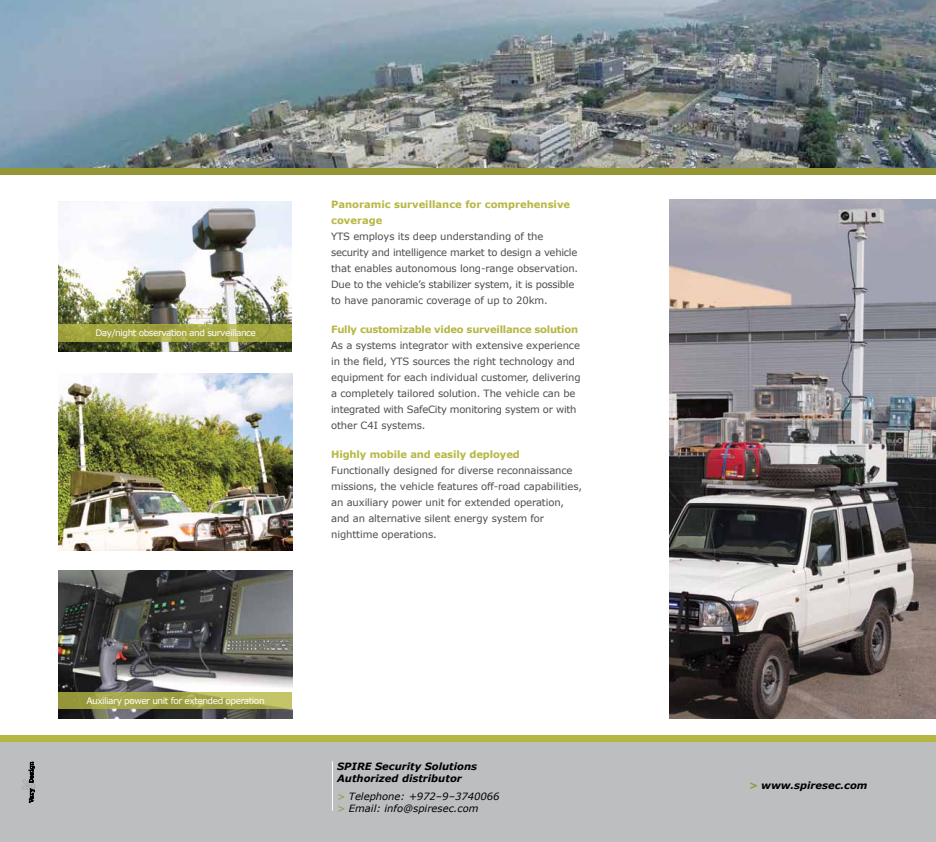
<style>
.page{position:relative;width:936px;height:842px;background:#fff}
.page>*{position:absolute;margin:0;border:0;box-sizing:border-box;transform-origin:0 0}
.t1{font:10px/16px "Verdana";letter-spacing:-.01em;color:#4d4d4f}
.t2{font:700 10px/16px "Verdana";letter-spacing:-.01em;color:#b6b743}
.t3{font:italic 700 10px/12px "Verdana";color:#000}
.t4{font:italic 10px/12px "Verdana";color:#000}
.t5{font:9px "Verdana";letter-spacing:-.05em;color:#fff}
.s1{color:#949635}
</style>
<div class="page">
<img style="left:59px;top:373px;width:233px;height:177px">
<img style="left:59px;top:571px;width:233px;height:148px">
<img style="left:0;top:0;width:935px;height:168px">
<div style="left:0;top:168px;width:935px;height:6px;background:#949635"></div>
<img style="left:59px;top:201px;width:233px;height:150px">
<svg style="left:59px;top:325px;width:233px;height:17px;fill:#a2a53f"></svg>
<svg style="left:59px;top:692px;width:233px;height:17px"></svg>
<img style="left:669px;top:200px;width:266px;height:519px">
<div style="left:0;top:735px;width:935px;height:8px;background:#b6b743"></div>
<div style="left:0;top:743px;width:935px;height:99px;background:#bcbec0"></div>
<svg style="left:22px;top:762px;width:13px;height:41px"></svg>
<hr style="left:332px;top:761px;width:1px;height:50px;background:#fff">
<p class="t5" style="left:95px;top:326px;width:162px">Day/night observation and surveillance</p>
<p class="t5" style="left:86px;top:695px;width:180px">Auxiliary power unit for extended operation</p>
<p class="t2" style="left:331px;top:196px;width:240px">Panoramic surveillance for comprehensive coverage</p>
<p class="t1" style="left:331px;top:228px;width:248px">YTS employs its deep understanding of the security and intelligence market to design a vehicle that enables autonomous long-range observation.<br>Due to the vehicle’s stabilizer system, it is possible to have panoramic coverage of up to 20km.</p>
<p class="t2" style="left:331px;top:321px;width:248px">Fully customizable video surveillance solution</p>
<p class="t1" style="left:331px;top:337px;width:251px">As a systems integrator with extensive experience in the field, YTS sources the right technology and equipment for each individual customer, delivering a completely tailored solution. The vehicle can be integrated with SafeCity monitoring system or with other C4I systems.</p>
<p class="t2" style="left:331px;top:446px;width:190px">Highly mobile and easily deployed</p>
<p class="t1" style="left:331px;top:462px;width:252px">Functionally designed for diverse reconnaissance missions, the vehicle features off-road capabilities, an auxiliary power unit for extended operation, and an alternative silent energy system for nighttime operations.</p>
<p class="t3" style="left:337px;top:760px;width:141px">SPIRE Security Solutions<br>Authorized distributor</p>
<p class="t4" style="left:337px;top:790px;width:164px"><span class="s1">&gt;</span> Telephone: +972–9–3740066 <span class="s1">&gt;</span> Email: info@spiresec.com</p>
<p class="t3" style="left:749px;top:779px;width:120px"><span class="s1">&gt;</span> www.spiresec.com</p>
</div>
